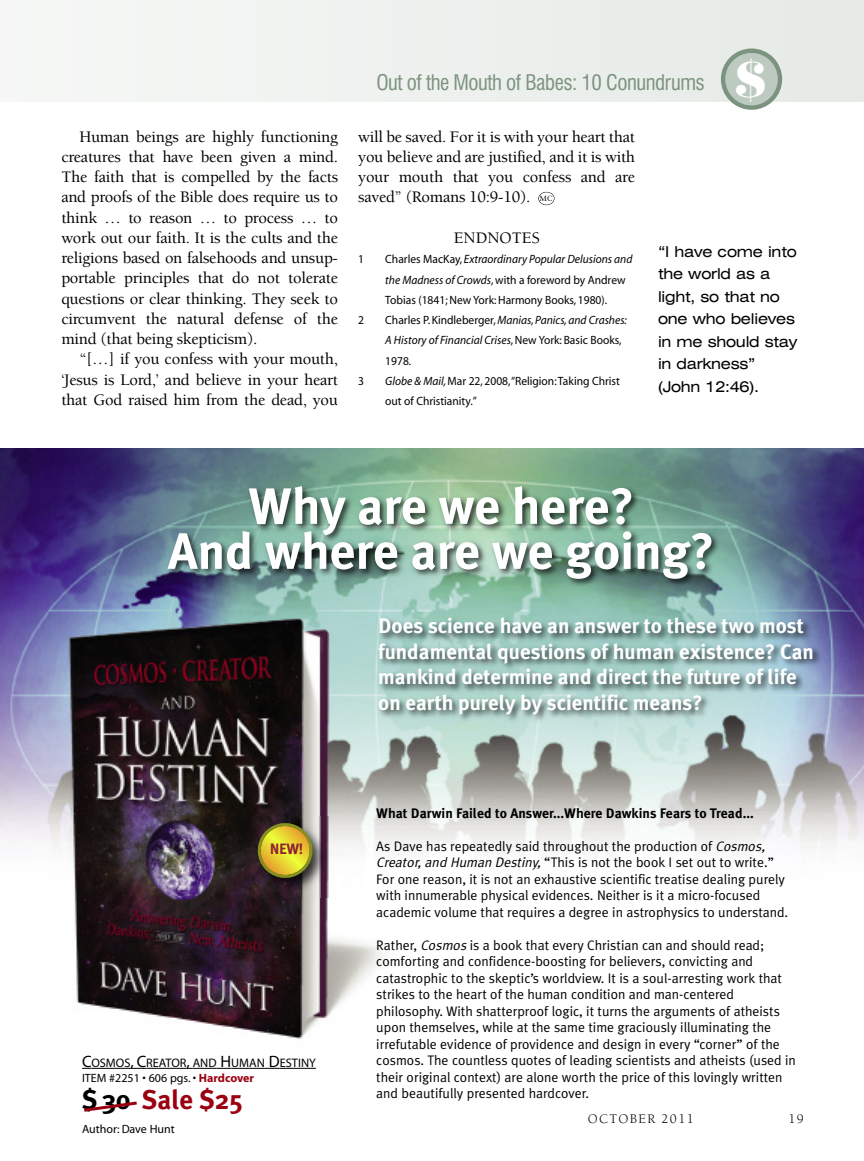
<style>
.page{position:relative;width:864px;height:1161px;background:#fff}
.page>*{position:absolute;margin:0;border:0;box-sizing:border-box;transform-origin:0 0}
.t1{font:700 51px/45px "Meta Plus";color:#fff;text-align:center}
.t2{font:48px "Elephant";color:#fff}
.t3{font:700 27px "Meta Plus";color:#9b0011}
.t4{font:700 21px/25.5px "Meta Plus";color:#fff}
.t5{font:condensed 21px "Swiss 721 BT";letter-spacing:-.025em;color:#7c947f}
.t6{font:500 16.5px/20.2px "Berkeley";letter-spacing:-.015em;color:#000;text-align:justify}
.t7{font:expanded 15px/22.5px "Swiss 721 BT";letter-spacing:-.015em;color:#000}
.t8{font:700 15px "Meta Plus";color:#922133}
.t9{font:13.8px/16.5px "Meta Plus Normal";color:#000}
.t10{font:700 13.8px "Meta Plus";color:#000}
.t11{font:13.5px "Berkeley";letter-spacing:.105em;color:#000}
.t12{font:12.3px "Myriad";color:#000}
.t13{font:12px/20.2px "Myriad";color:#000;scale:.96 1}
.t14{font:italic 12px/20.2px "Myriad";color:#000;scale:.96 1}
.t15{font:12px "Myriad";color:#000}
.t16{font:7.5px "Sabon";color:#000}
.s1{font-style:italic}
.s2{font-style:normal}
.s3{font-size:16.5px}
.s4{font-weight:700;color:#9b0011}
.s5{color:#000}
</style>
<div class="page">
<div style="left:71px;top:0;width:793px;height:102px;background:#edf1ee"></div>
<svg style="left:721px;top:48px;width:61px;height:62px;background:#bac7bc"></svg>
<img style="left:0;top:449px;width:864px;height:619px">
<img style="left:48px;top:474px;width:794px;height:416px">
<hr style="left:91px;top:1068px;width:40px;height:1px;background:#000">
<svg style="left:131px;top:1068px;width:15px;height:1px"></svg>
<hr style="left:146px;top:1068px;width:41px;height:1px;background:#000">
<svg style="left:187px;top:1068px;width:44px;height:1px"></svg>
<hr style="left:231px;top:1068px;width:34px;height:1px;background:#000">
<svg style="left:265px;top:1068px;width:15px;height:1px"></svg>
<hr style="left:280px;top:1068px;width:36px;height:1px;background:#000">
<img style="left:251px;top:816px;width:81px;height:81px">
<svg style="left:256px;top:822px;width:58px;height:57px;background:#ab9e34"></svg>
<div style="left:538px;top:192px;width:17px;height:13px;border:1px solid #000;border-radius:50%"></div>
<svg style="left:84px;top:1101px;width:53px;height:11px"></svg>
<p class="t6" style="left:61px;top:128px;width:278px;text-indent:18px">Human beings are highly functioning creatures that have been given a mind.<br>The faith that is compelled by the facts and proofs of the Bible does require us to think … to reason … to process … to work out our faith. It is the cults and the religions based on falsehoods and unsup&shy;portable principles that do not tolerate questions or clear thinking. They seek to circumvent the natural defense of the mind (that being skepticism).</p>
<p class="t6" style="left:61px;top:351px;width:278px;text-indent:18px">“[…] if you confess with your mouth, ‘Jesus is Lord,’ and believe in your heart that God raised him from the dead, you</p>
<h3 class="t5" style="left:377px;top:75px;width:330px">Out of the Mouth of Babes: 10 Conundrums</h3>
<h2 class="t2" style="left:734px;top:50px;width:36px">$</h2>
<p class="t6" style="left:358px;top:128px;width:278px">will be saved. For it is with your heart that you believe and are justified, and it is with your mouth that you confess and are saved” (Romans 10:9-10).</p>
<p class="t6" style="left:454px;top:229px;width:87px">ENDNOTES</p>
<p class="t13" style="left:358px;top:250px;width:8px">1</p>
<p class="t13" style="left:385px;top:250px;width:259px">Charles MacKay, <span class="s1">Extraordinary Popular Delusions and the Madness of Crowds</span>,with a foreword by Andrew<br>Tobias (1841;New York:Harmony Books, 1980).</p>
<p class="t13" style="left:358px;top:311px;width:8px">2</p>
<p class="t14" style="left:385px;top:311px;width:253px"><span class="s2">Charles P. Kindleberger,</span>Manias,Panics,and Crashes:<br>A History of Financial Crises<span class="s2">,New York: Basic Books,<br>1978.</span></p>
<p class="t13" style="left:358px;top:372px;width:8px">3</p>
<p class="t13" style="left:385px;top:372px;width:246px"><span class="s1">Globe &amp; Mail,</span>Mar 22, 2008,“Religion:Taking Christ out of Christianity.”</p>
<p class="t16" style="left:540px;top:195px;width:14px">MC</p>
<p class="t7" style="left:658px;top:242px;width:141px">“I have come into the world as a light, so that no one who believes in me should stay in darkness” (John 12:46).</p>
<h1 class="t1" style="left:168px;top:484px;width:548px">Why are we here?<br>And where are we going?</h1>
<h3 class="t4" style="left:378px;top:613px;width:437px">Does science have an answer to these two most fundamental questions of human existence? Can mankind determine and direct the future of life on earth purely by scientific means?</h3>
<p class="t8" style="left:270px;top:840px;width:35px">NEW!</p>
<p class="t12" style="left:82px;top:1058px;width:235px"><span class="s3">C</span>OSMOS<span class="s3">, C</span>REATOR<span class="s3">,</span> AND <span class="s3">H</span>UMAN <span class="s3">D</span>ESTINY</p>
<p class="t15" style="left:82px;top:1073px;width:174px">ITEM #2251 • 606 pgs. • <span class="s4">Hardcover</span></p>
<h3 class="t3" style="left:82px;top:1084px;width:162px"><span class="s5">$ 30</span> Sale $25</h3>
<p class="t15" style="left:82px;top:1124px;width:94px">Author: Dave Hunt</p>
<p class="t10" style="left:376px;top:805px;width:379px">What Darwin Failed to Answer...Where Dawkins Fears to Tread...</p>
<p class="t9" style="left:376px;top:838px;width:414px">As Dave has repeatedly said throughout the production of <span class="s1">Cosmos, Creator,andHumanDestiny,</span>“This is not the book I set out to write.” For one reason, it is not an exhaustive scientific treatise dealing purely with innumerable physical evidences. Neither is it a micro-focused academic volume that requires a degree in astrophysics to understand.</p>
<p class="t9" style="left:376px;top:937px;width:421px">Rather, <span class="s1">Cosmos</span>is a book that every Christian can and should read; comforting and confidence-boosting for believers, convicting and catastrophic to the skeptic’s worldview. It is a soul-arresting work that strikes to the heart of the human condition and man-centered philosophy. With shatterproof logic, it turns the arguments of atheists upon themselves, while at the same time graciously illuminating the irrefutable evidence of providence and design in every “corner” of the cosmos. The countless quotes of leading scientists and atheists (used in their original context) are alone worth the price of this lovingly written and beautifully presented hardcover.</p>
<p class="t11" style="left:588px;top:1113px;width:107px">OCTOBER 2011</p>
<p class="t11" style="left:788px;top:1113px;width:17px">19</p>
</div>
